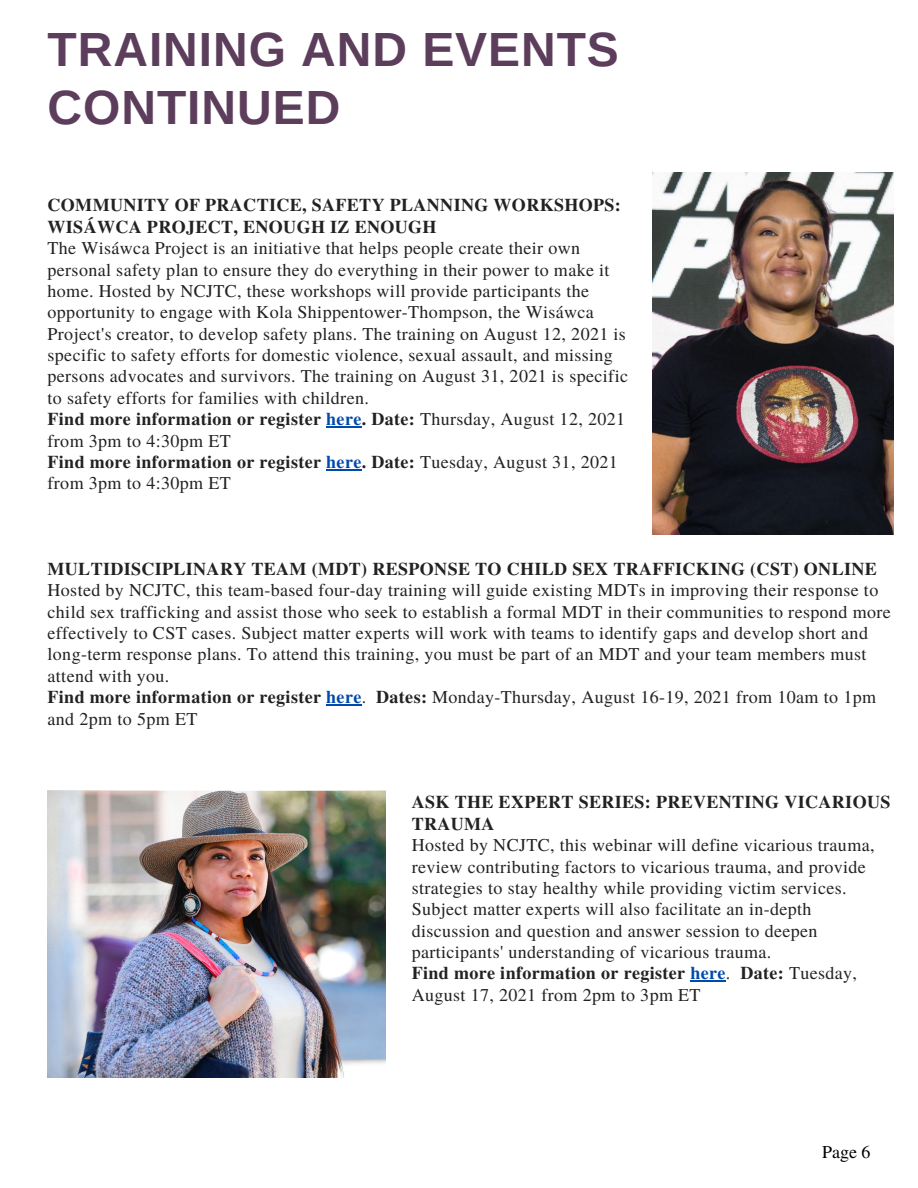
<style>
.page{position:relative;width:918px;height:1188px;background:#fff}
.page>*{position:absolute;margin:0;border:0;box-sizing:border-box;transform-origin:0 0}
.t1{font:700 48px/57.3px "Arimo";letter-spacing:.02em;color:#5c3e5c}
.t2{font:18px/21.3px "Te X Gyre Termes";letter-spacing:.02em;color:#222}
.t3{font:700 18px/21.3px "Te X Gyre Termes";letter-spacing:.02em;color:#222}
.t4{font:18px "Te X Gyre Termes";color:#000}
.s1{font-weight:700}
.s2{font-weight:700;color:#004aad}
</style>
<div class="page">
<hr style="left:326px;top:426px;width:36px;height:1px;background:#004aad">
<hr style="left:326px;top:469px;width:36px;height:1px;background:#004aad">
<img style="left:652px;top:173px;width:241px;height:362px">
<hr style="left:326px;top:704px;width:36px;height:1px;background:#004aad">
<img style="left:48px;top:790px;width:337px;height:287px">
<hr style="left:690px;top:981px;width:36px;height:1px;background:#004aad">
<p class="t1" style="left:48px;top:21px;width:573px">TRAINING AND EVENTS<br>CONTINUED</p>
<p class="t3" style="left:48px;top:194px;width:575px">COMMUNITY OF PRACTICE, SAFETY PLANNING WORKSHOPS:<br>WISÁWCA PROJECT, ENOUGH IZ ENOUGH</p>
<p class="t2" style="left:48px;top:237px;width:582px">The Wisáwca Project is an initiative that helps people create their own personal safety plan to ensure they do everything in their power to make it home. Hosted by NCJTC, these workshops will provide participants the opportunity to engage with Kola Shippentower-Thompson, the Wisáwca Project's creator, to develop safety plans. The training on August 12, 2021 is specific to safety efforts for domestic violence, sexual assault, and missing persons advocates and survivors. The training on August 31, 2021 is specific to safety efforts for families with children.</p>
<p class="t2" style="left:48px;top:408px;width:579px"><span class="s1">Find more information or register</span> <span class="s2">here</span><span class="s1">. Date:</span> Thursday, August 12, 2021 from 3pm to 4:30pm ET</p>
<p class="t2" style="left:48px;top:450px;width:572px"><span class="s1">Find more information or register</span> <span class="s2">here</span><span class="s1">. Date:</span> Tuesday, August 31, 2021 from 3pm to 4:30pm ET</p>
<p class="t3" style="left:48px;top:557px;width:831px">MULTIDISCIPLINARY TEAM (MDT) RESPONSE TO CHILD SEX TRAFFICKING (CST) ONLINE</p>
<p class="t2" style="left:48px;top:579px;width:845px">Hosted by NCJTC, this team-based four-day training will guide existing MDTs in improving their response to child sex trafficking and assist those who seek to establish a formal MDT in their communities to respond more effectively to CST cases. Subject matter experts will work with teams to identify gaps and develop short and long-term response plans. To attend this training, you must be part of an MDT and your team members must attend with you.</p>
<p class="t2" style="left:48px;top:686px;width:830px"><span class="s1">Find more information or register</span> <span class="s2">here</span>. <span class="s1">Dates:</span> Monday-Thursday, August 16-19, 2021 from 10am to 1pm and 2pm to 5pm ET</p>
<p class="t3" style="left:412px;top:791px;width:480px">ASK THE EXPERT SERIES: PREVENTING VICARIOUS<br>TRAUMA</p>
<p class="t2" style="left:412px;top:834px;width:464px">Hosted by NCJTC, this webinar will define vicarious trauma, review contributing factors to vicarious trauma, and provide strategies to stay healthy while providing victim services.<br>Subject matter experts will also facilitate an in-depth discussion and question and answer session to deepen participants' understanding of vicarious trauma.</p>
<p class="t2" style="left:412px;top:962px;width:447px"><span class="s1">Find more information or register</span> <span class="s2">here</span>. <span class="s1">Date:</span> Tuesday,<br>August 17, 2021 from 2pm to 3pm ET</p>
<p class="t4" style="left:822px;top:1139px;width:50px">Page 6</p>
</div>
